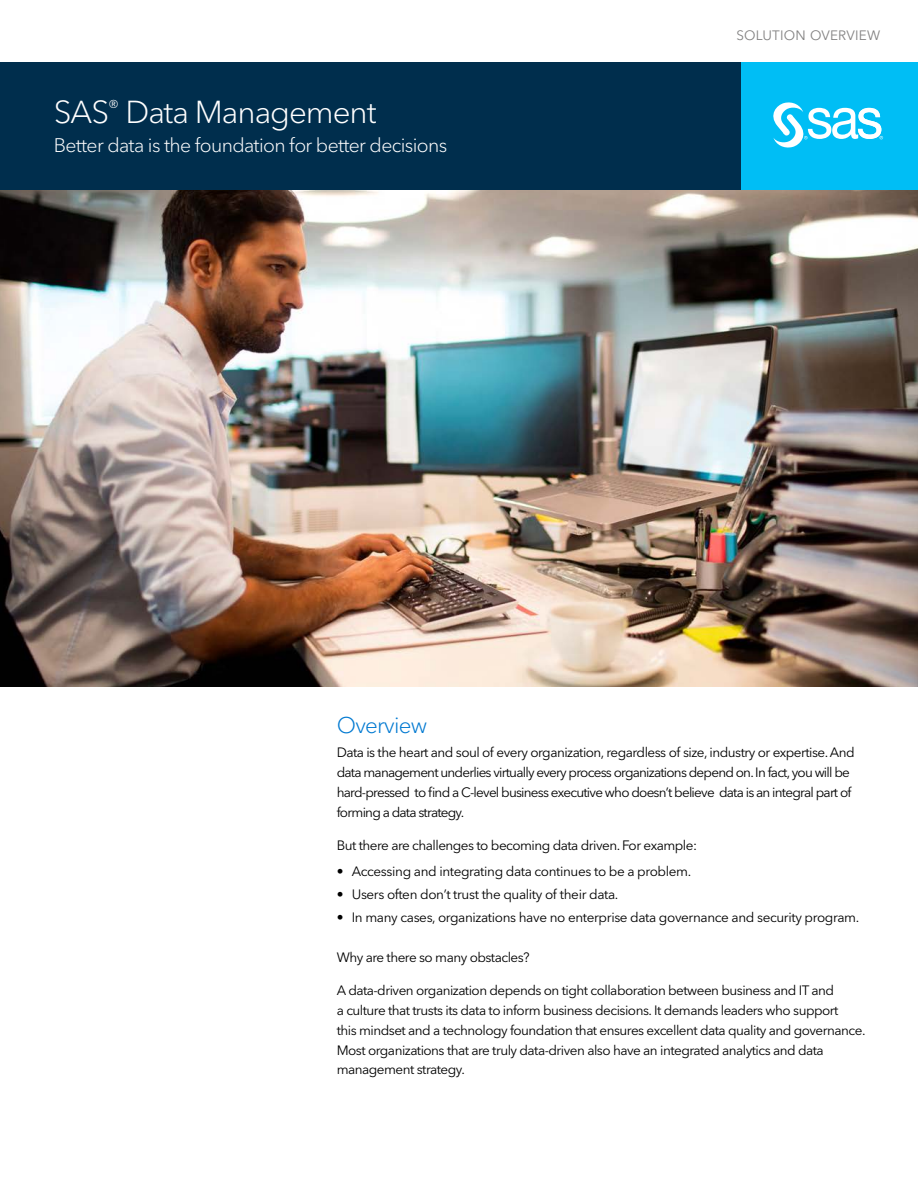
<style>
.page{position:relative;width:918px;height:1188px;background:#fff}
.page>*{position:absolute;margin:0;border:0;box-sizing:border-box;transform-origin:0 0}
.t1{font:300 31.5px "Avenir Next W1 G";letter-spacing:-.03em;color:#fff}
.t2{font:300 22.5px "Avenir Next W1 G";letter-spacing:-.03em;color:#0079d1}
.t3{font:300 19.5px "Avenir Next W1 G";letter-spacing:-.035em;color:#fff}
.t4{font:13.5px/19.8px "Avenir Next W1 G";letter-spacing:-.04em;color:#000}
.t5{font:13.5px "Avenir Next W1 G";letter-spacing:.01em;color:#828181}
</style>
<div class="page">
<img style="left:0;top:189px;width:918px;height:498px">
<div style="left:0;top:62px;width:918px;height:127px;background:#002e4d"></div>
<div style="left:741px;top:62px;width:177px;height:127px;background:#00bef5"></div>
<svg style="left:773px;top:102px;width:110px;height:46px"></svg>
<h1 class="t1" style="left:54px;top:93px;width:324px">SAS<sup>®</sup> Data Management</h1>
<h3 class="t3" style="left:54px;top:133px;width:395px">Better data is the foundation for better decisions</h3>
<p class="t5" style="left:737px;top:27px;width:145px">SOLUTION OVERVIEW</p>
<h2 class="t2" style="left:337px;top:711px;width:92px">Overview</h2>
<p class="t4" style="left:337px;top:742px;width:520px">Data is the heart and soul of every organization, regardless of size, industry or expertise. And data management underlies virtually every process organizations depend on. In fact, you will be hard-pressed to find a C-level business executive who doesn’t believe data is an integral part of forming a data strategy.</p>
<p class="t4" style="left:337px;top:835px;width:362px">But there are challenges to becoming data driven. For example:</p>
<p class="t4" style="left:337px;top:862px;width:356px">• Accessing and integrating data continues to be a problem.</p>
<p class="t4" style="left:337px;top:885px;width:283px">• Users often don’t trust the quality of their data.</p>
<p class="t4" style="left:337px;top:908px;width:524px">• In many cases, organizations have no enterprise data governance and security program.</p>
<p class="t4" style="left:337px;top:947px;width:195px">Why are there so many obstacles?</p>
<p class="t4" style="left:337px;top:980px;width:530px">A data-driven organization depends on tight collaboration between business and IT and<br>a culture that trusts its data to inform business decisions. It demands leaders who support<br>this mindset and a technology foundation that ensures excellent data quality and governance.<br>Most organizations that are truly data-driven also have an integrated analytics and data management strategy.</p>
</div>
